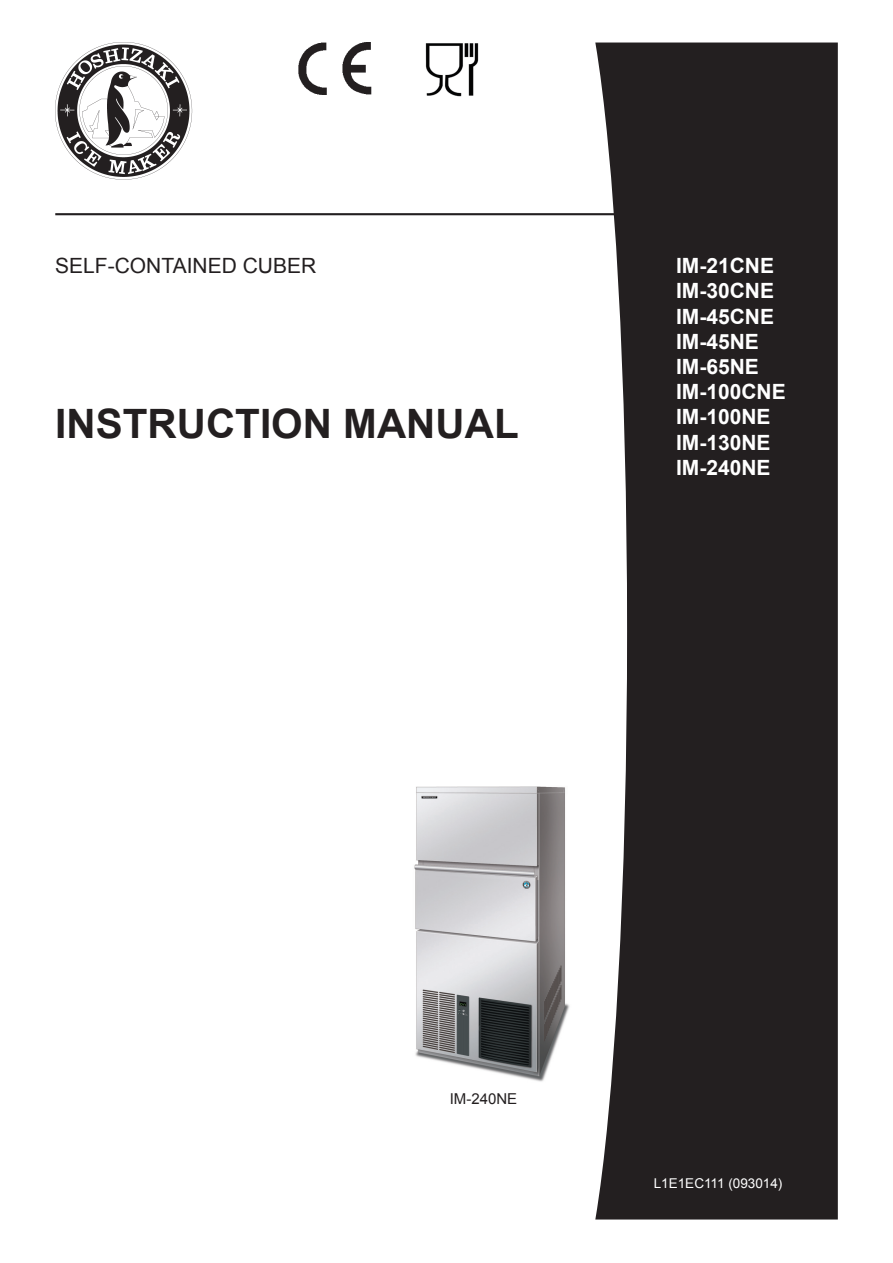
<style>
.page{position:relative;width:893px;height:1263px;background:#fff}
.page>*{position:absolute;margin:0;border:0;box-sizing:border-box;transform-origin:0 0}
.t1{font:700 40.5px "Arial";color:#231f20}
.t2{font:700 21px/25.2px "Arial";color:#fff}
.t3{font:21px "Arial";color:#231f20}
.t4{font:15px "Arial";color:#231f20}
.t5{font:13.5px "Arial";color:#fff}
</style>
<div class="page">
<hr style="left:55px;top:213px;width:562px;height:2px;background:#231f20">
<svg style="left:595px;top:43px;width:243px;height:1176px;background:#373435"></svg>
<img style="left:298px;top:43px;width:73px;height:52px">
<img style="left:55px;top:43px;width:138px;height:136px">
<img style="left:414px;top:786px;width:156px;height:296px">
<img style="left:425px;top:43px;width:54px;height:54px">
<p class="t3" style="left:55px;top:252px;width:262px">SELF-CONTAINED CUBER</p>
<h1 class="t1" style="left:55px;top:397px;width:465px">INSTRUCTION MANUAL</h1>
<p class="t2" style="left:676px;top:254px;width:111px">IM-21CNE<br>IM-30CNE<br>IM-45CNE<br>IM-45NE<br>IM-65NE<br>IM-100CNE<br>IM-100NE<br>IM-130NE<br>IM-240NE</p>
<p class="t4" style="left:450px;top:1089px;width:69px">IM-240NE</p>
<p class="t5" style="left:654px;top:1175px;width:130px">L1E1EC111 (093014)</p>
</div>
